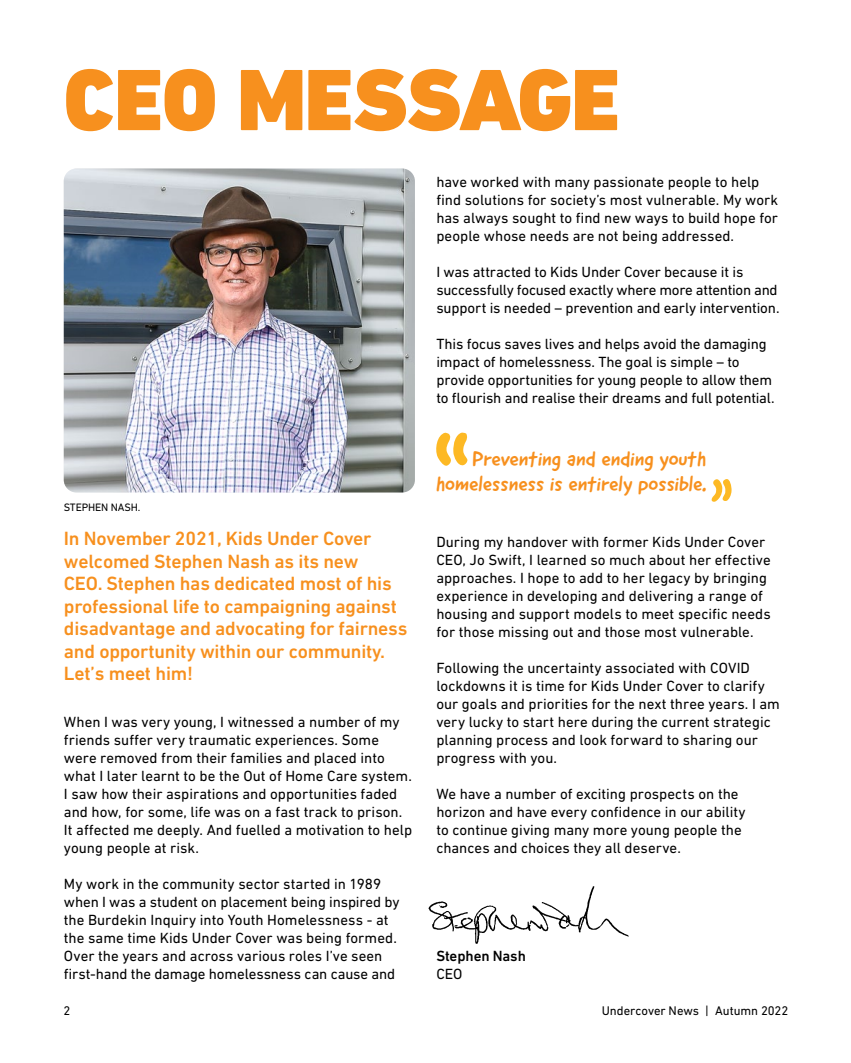
<style>
.page{position:relative;width:851px;height:1063px;background:#fff}
.page>*{position:absolute;margin:0;border:0;box-sizing:border-box;transform-origin:0 0}
.t1{font:900 88.5px "DIN Next LT Pro";letter-spacing:-.015em;color:#f7901e}
.QUOTES{font:21px/25.5px "Good Dog New";color:#f7901e;text-align:right}
.KUC_Intro{font:500 19.5px/22.5px "DIN Next LT Pro";letter-spacing:-.01em;color:#f7901e}
.KUC_Body{font:15px/18px "DIN Next LT Pro";color:#000}
.KUC_Body-2{font:500 15px/18px "DIN Next LT Pro";letter-spacing:-.01em;color:#000}
.KUC_Body-3{font:12.75px "DIN Next LT Pro";letter-spacing:-.005em;color:#000}
.t2{font:10.95px "DIN Next LT Pro";letter-spacing:-.01em;color:#000}
.s1{font-weight:400}
</style>
<div class="page">
<img style="left:428px;top:886px;width:201px;height:58px">
<img style="left:64px;top:169px;width:351px;height:324px">
<svg style="left:436px;top:432px;width:32px;height:34px"></svg>
<svg style="left:711px;top:479px;width:20px;height:23px"></svg>
<p class="t1" style="left:63px;top:47px;width:557px">CEO MESSAGE</p>
<p class="KUC_Body" style="left:436px;top:172px;width:343px">have worked with many passionate people to help find solutions for society’s most vulnerable. My work has always sought to find new ways to build hope for people whose needs are not being addressed.</p>
<p class="KUC_Body" style="left:436px;top:262px;width:344px">I was attracted to Kids Under Cover because it is successfully focused exactly where more attention and support is needed – prevention and early intervention.</p>
<p class="KUC_Body" style="left:436px;top:334px;width:340px">This focus saves lives and helps avoid the damaging impact of homelessness. The goal is simple – to provide opportunities for young people to allow them to flourish and realise their dreams and full potential.</p>
<p class="t2" style="left:64px;top:500px;width:78px">STEPHEN NASH.</p>
<p class="KUC_Intro" style="left:64px;top:527px;width:345px">In November 2021, Kids Under Cover welcomed Stephen Nash as its new<br>CEO. Stephen has dedicated most of his professional life to campaigning against disadvantage and advocating for fairness and opportunity within our community.<br>Let’s meet him!</p>
<p class="KUC_Body" style="left:64px;top:712px;width:349px">When I was very young, I witnessed a number of my friends suffer very traumatic experiences. Some were removed from their families and placed into what I later learnt to be the Out of Home Care system.<br>I saw how their aspirations and opportunities faded and how, for some, life was on a fast track to prison.<br>It affected me deeply. And fuelled a motivation to help young people at risk.</p>
<p class="KUC_Body" style="left:64px;top:874px;width:337px">My work in the community sector started in 1989 when I was a student on placement being inspired by the Burdekin Inquiry into Youth Homelessness - at the same time Kids Under Cover was being formed.<br>Over the years and across various roles I’ve seen first-hand the damage homelessness can cause and</p>
<p class="QUOTES" style="left:436px;top:446px;width:272px">Preventing and ending youth homelessness is entirely possible.</p>
<p class="KUC_Body" style="left:436px;top:532px;width:336px">During my handover with former Kids Under Cover CEO, Jo Swift, I learned so much about her effective approaches. I hope to add to her legacy by bringing experience in developing and delivering a range of housing and support models to meet specific needs for those missing out and those most vulnerable.</p>
<p class="KUC_Body" style="left:436px;top:658px;width:345px">Following the uncertainty associated with COVID lockdowns it is time for Kids Under Cover to clarify our goals and priorities for the next three years. I am very lucky to start here during the current strategic planning process and look forward to sharing our progress with you.</p>
<p class="KUC_Body" style="left:436px;top:784px;width:311px">We have a number of exciting prospects on the horizon and have every confidence in our ability to continue giving many more young people the chances and choices they all deserve.</p>
<p class="KUC_Body-2" style="left:436px;top:946px;width:91px">Stephen Nash<br><span class="s1">CEO</span></p>
<p class="KUC_Body-3" style="left:63px;top:1003px;width:8px">2</p>
<p class="KUC_Body-3" style="left:601px;top:1003px;width:188px">Undercover News | Autumn 2022</p>
</div>
